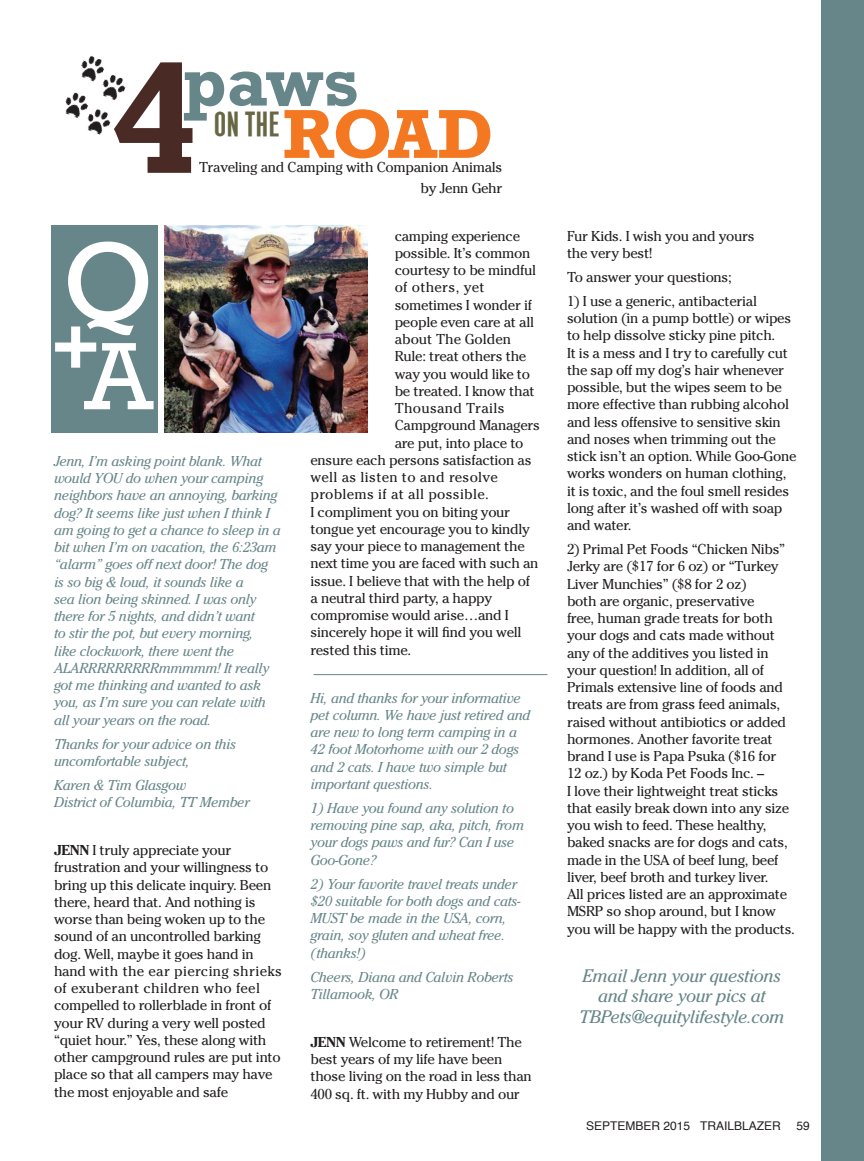
<style>
.page{position:relative;width:864px;height:1161px;background:#fff}
.page>*{position:absolute;margin:0;border:0;box-sizing:border-box;transform-origin:0 0}
.t1{font:700 159.9px "Rockwell";color:#4a2a24}
.t2{font:114.15px "Rockwell";color:#fff}
.t3{font:97.35px "Rockwell";color:#fff}
.t4{font:700 75px "Rockwell";color:#fff}
.t5{font:700 70.35px "Rockwell";color:#678689}
.t6{font:700 70.35px "Rockwell";color:#f47821}
.t7{font:27px "Attleboro Gothic WTF";color:#676745}
.PCHWY_Feature{font:italic 18px/20.2px "Cheltenham";letter-spacing:-.02em;color:#678689;text-align:center}
.PCHWY_Feature-2{font:14.25px/17.2px "Cheltenham";letter-spacing:-.02em;color:#231f20}
.PCHWY_Feature-3{font:italic 14.25px/17.2px "Cheltenham";letter-spacing:-.02em;color:#678689}
.PCHWY_Feature-4{font:14.25px "Cheltenham";letter-spacing:.02em;color:#231f20}
.PCHWY_Feature-5{font:14.25px "Cheltenham";color:#231f20}
.t8{font:12px "Helvetica";color:#231f20}
.s1{font-weight:700}
</style>
<div class="page">
<div style="left:822px;top:0;width:42px;height:1161px;background:#678689"></div>
<img style="left:81px;top:55px;width:23px;height:27px">
<img style="left:65px;top:92px;width:23px;height:26px">
<img style="left:98px;top:73px;width:28px;height:28px">
<img style="left:83px;top:107px;width:28px;height:28px">
<hr style="left:314px;top:674px;width:234px;height:1px;background:#678689">
<img style="left:164px;top:225px;width:204px;height:208px">
<div style="left:51px;top:225px;width:107px;height:208px;background:#678689"></div>
<p class="t1" style="left:111px;top:22px;width:90px">4</p>
<p class="t5" style="left:183px;top:39px;width:178px">paws</p>
<p class="t7" style="left:214px;top:110px;width:68px">ON THE</p>
<p class="t6" style="left:283px;top:92px;width:212px">ROAD</p>
<p class="PCHWY_Feature-2" style="left:420px;top:179px;width:84px">by Jenn Gehr</p>
<p class="PCHWY_Feature-2" style="left:199px;top:159px;width:305px">Traveling and Camping with Companion Animals</p>
<p class="t2" style="left:62px;top:216px;width:93px">Q</p>
<p class="t4" style="left:51px;top:302px;width:52px">+</p>
<p class="t3" style="left:85px;top:320px;width:69px">A</p>
<p class="PCHWY_Feature-3" style="left:54px;top:452px;width:228px">Jenn, I’m asking point blank. What would YOU do when your camping neighbors have an annoying, barking dog? It seems like just when I think I am going to get a chance to sleep in a bit when I’m on vacation, the 6:23am “alarm” goes off next door! The dog is so big &amp; loud, it sounds like a<br>sea lion being skinned. I was only there for 5 nights, and didn’t want<br>to stir the pot, but every morning,<br>like clockwork, there went the<br>ALARRRRRRRRRmmmmm! It really got me thinking and wanted to ask you, as I’m sure you can relate with all your years on the road.</p>
<p class="PCHWY_Feature-3" style="left:54px;top:735px;width:184px">Thanks for your advice on this uncomfortable subject,</p>
<p class="PCHWY_Feature-3" style="left:54px;top:776px;width:197px">Karen &amp; Tim Glasgow<br>District of Columbia, TT Member</p>
<p class="PCHWY_Feature-2" style="left:54px;top:842px;width:229px"><span class="s1">JENN</span> I truly appreciate your frustration and your willingness to bring up this delicate inquiry. Been there, heard that. And nothing is worse than being woken up to the sound of an uncontrolled barking dog. Well, maybe it goes hand in hand with the ear piercing shrieks of exuberant children who feel compelled to rollerblade in front of your RV during a very well posted “quiet hour.” Yes, these along with other campground rules are put into place so that all campers may have the most enjoyable and safe</p>
<p class="PCHWY_Feature-2" style="left:395px;top:227px;width:127px">camping experience</p>
<p class="PCHWY_Feature-2" style="left:395px;top:244px;width:137px">possible. It’s common</p>
<p class="PCHWY_Feature-2" style="left:395px;top:262px;width:143px">courtesy to be mindful</p>
<p class="PCHWY_Feature-4" style="left:395px;top:279px;width:91px">of others, yet</p>
<p class="PCHWY_Feature-2" style="left:395px;top:296px;width:139px">sometimes I wonder if</p>
<p class="PCHWY_Feature-2" style="left:395px;top:313px;width:141px">people even care at all</p>
<p class="PCHWY_Feature-5" style="left:395px;top:331px;width:118px">about The Golden</p>
<p class="PCHWY_Feature-2" style="left:395px;top:348px;width:133px">Rule: treat others the</p>
<p class="PCHWY_Feature-2" style="left:395px;top:365px;width:137px">way you would like to</p>
<p class="PCHWY_Feature-2" style="left:395px;top:382px;width:141px">be treated. I know that</p>
<p class="PCHWY_Feature-4" style="left:395px;top:400px;width:111px">Thousand Trails</p>
<p class="PCHWY_Feature-2" style="left:395px;top:417px;width:147px">Campground Managers</p>
<p class="PCHWY_Feature-2" style="left:395px;top:434px;width:130px">are put, into place to</p>
<p class="PCHWY_Feature-2" style="left:310px;top:451px;width:223px">ensure each persons satisfaction as</p>
<p class="PCHWY_Feature-4" style="left:310px;top:469px;width:189px">well as listen to and resolve</p>
<p class="PCHWY_Feature-4" style="left:310px;top:486px;width:180px">problems if at all possible.</p>
<p class="PCHWY_Feature-2" style="left:310px;top:503px;width:201px">I compliment you on biting your</p>
<p class="PCHWY_Feature-2" style="left:310px;top:520px;width:221px">tongue yet encourage you to kindly</p>
<p class="PCHWY_Feature-2" style="left:310px;top:538px;width:216px">say your piece to management the</p>
<p class="PCHWY_Feature-2" style="left:310px;top:555px;width:229px">next time you are faced with such an</p>
<p class="PCHWY_Feature-2" style="left:310px;top:572px;width:221px">issue. I believe that with the help of</p>
<p class="PCHWY_Feature-2" style="left:310px;top:589px;width:183px">a neutral third party, a happy</p>
<p class="PCHWY_Feature-2" style="left:310px;top:607px;width:200px">compromise would arise…and I</p>
<p class="PCHWY_Feature-2" style="left:310px;top:624px;width:213px">sincerely hope it will find you well</p>
<p class="PCHWY_Feature-2" style="left:310px;top:641px;width:102px">rested this time.</p>
<p class="PCHWY_Feature-3" style="left:310px;top:689px;width:221px">Hi, and thanks for your informative pet column. We have just retired and are new to long term camping in a<br>42 foot Motorhome with our 2 dogs and 2 cats. I have two simple but important questions.</p>
<p class="PCHWY_Feature-3" style="left:310px;top:799px;width:215px">1) Have you found any solution to removing pine sap, aka, pitch, from your dogs paws and fur? Can I use<br>Goo-Gone?</p>
<p class="PCHWY_Feature-3" style="left:310px;top:875px;width:212px">2) Your favorite travel treats under $20 suitable for both dogs and cats-<br>MUST be made in the USA, corn, grain, soy gluten and wheat free. (thanks!)</p>
<p class="PCHWY_Feature-3" style="left:310px;top:968px;width:204px">Cheers, Diana and Calvin Roberts<br>Tillamook, OR</p>
<p class="PCHWY_Feature-2" style="left:310px;top:1033px;width:223px"><span class="s1">JENN</span> Welcome to retirement! The best years of my life have been those living on the road in less than<br>400 sq. ft. with my Hubby and our</p>
<p class="PCHWY_Feature-2" style="left:567px;top:227px;width:189px">Fur Kids. I wish you and yours the very best!</p>
<p class="PCHWY_Feature-2" style="left:567px;top:268px;width:166px">To answer your questions;</p>
<p class="PCHWY_Feature-2" style="left:567px;top:292px;width:231px">1) I use a generic, antibacterial solution (in a pump bottle) or wipes to help dissolve sticky pine pitch.<br>It is a mess and I try to carefully cut the sap off my dog’s hair whenever possible, but the wipes seem to be more effective than rubbing alcohol and less offensive to sensitive skin and noses when trimming out the stick isn’t an option. While Goo-Gone works wonders on human clothing, it is toxic, and the foul smell resides long after it’s washed off with soap and water.</p>
<p class="PCHWY_Feature-2" style="left:567px;top:541px;width:229px">2) Primal Pet Foods “Chicken Nibs” Jerky are ($17 for 6 oz) or “Turkey Liver Munchies” ($8 for 2 oz)<br>both are organic, preservative<br>free, human grade treats for both your dogs and cats made without any of the additives you listed in your question! In addition, all of Primals extensive line of foods and treats are from grass feed animals, raised without antibiotics or added hormones. Another favorite treat brand I use is Papa Psuka ($16 for<br>12 oz.) by Koda Pet Foods Inc. –<br>I love their lightweight treat sticks that easily break down into any size you wish to feed. These healthy, baked snacks are for dogs and cats, made in the USA of beef lung, beef liver, beef broth and turkey liver.<br>All prices listed are an approximate MSRP so shop around, but I know you will be happy with the products.</p>
<p class="PCHWY_Feature" style="left:583px;top:965px;width:200px">Email Jenn your questions and share your pics at</p>
<p class="PCHWY_Feature" style="left:579px;top:1007px;width:206px">TBPets@equitylifestyle.com</p>
<p class="t8" style="left:586px;top:1116px;width:196px">SEPTEMBER 2015 TRAILBLAZER</p>
<p class="t8" style="left:797px;top:1116px;width:15px">59</p>
</div>
